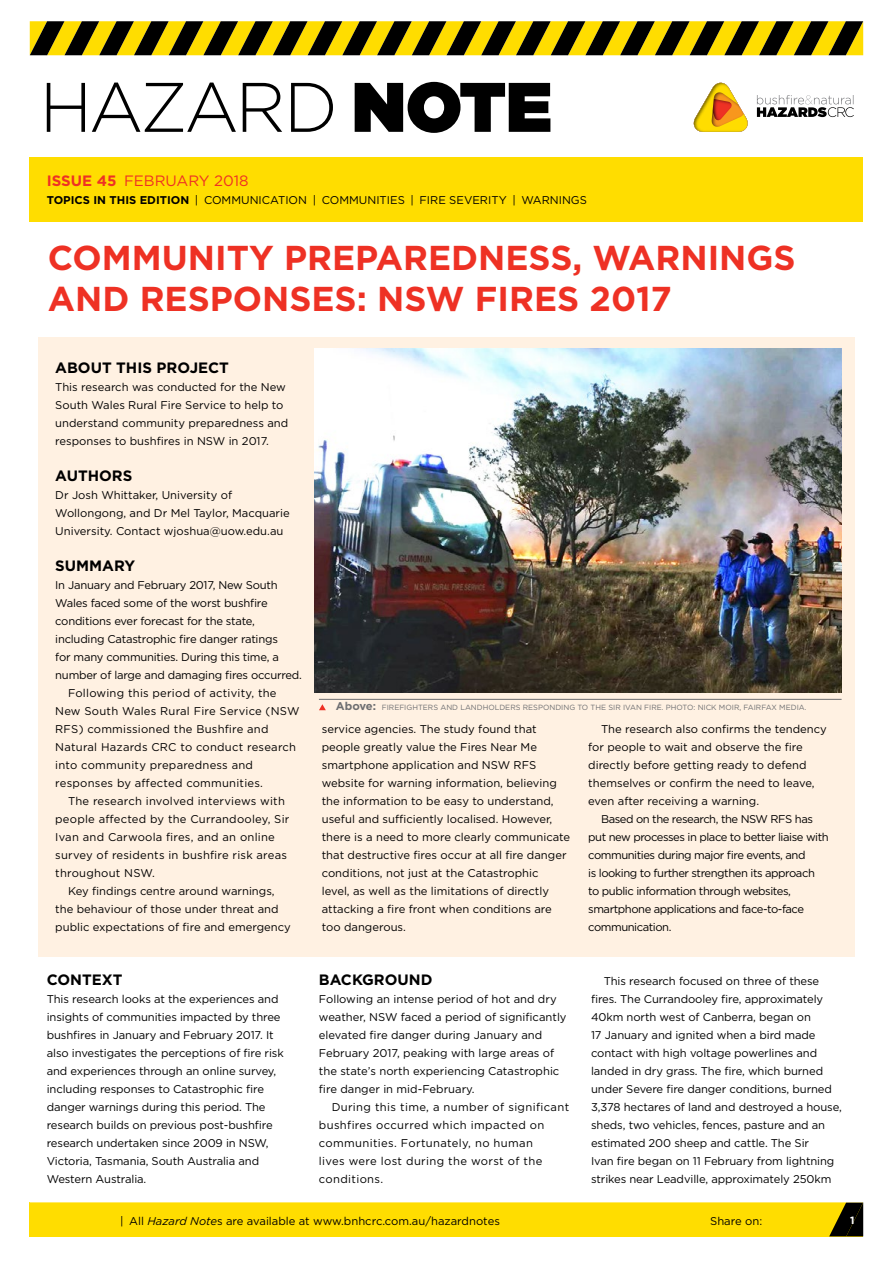
<style>
.page{position:relative;width:893px;height:1263px;background:#fff}
.page>*{position:absolute;margin:0;border:0;box-sizing:border-box;transform-origin:0 0}
.t1{font:700 34.5px/40.5px "Gotham";color:#ee3124}
.t2{font:700 15px "Gotham";color:#000}
.t3{font:15px "Gotham";color:#ee3124}
.t4{font:11.25px/18px "Gotham";letter-spacing:-.005em;color:#000}
.t5{font:11.25px "Gotham";letter-spacing:.02em;color:#000}
.t6{font:11.25px/18px "Gotham";letter-spacing:-.04em;color:#000}
.t7{font:11.25px/18px "Gotham";letter-spacing:.03em;color:#000}
.t8{font:700 10.5px "Gotham";color:#fff}
.t9{font:7.5px "Gotham";color:#6d6e71}
.s1{font-weight:700}
.s2{font-weight:700;font-size:11.25px}
.s3{font-style:italic}
</style>
<div class="page">
<div style="left:38px;top:337px;width:817px;height:620px;background:#fff1e2"></div>
<img style="left:314px;top:349px;width:528px;height:344px">
<hr style="left:319px;top:699px;width:523px;height:1px;background:#6d6e71">
<svg style="left:319px;top:704px;width:7px;height:6px"></svg>
<div style="left:30px;top:1202px;width:833px;height:34px;background:#fd0"></div>
<svg style="left:829px;top:1202px;width:34px;height:34px"></svg>
<svg style="left:30px;top:21px;width:833px;height:34px;background:#806f04"></svg>
<svg style="left:757px;top:95px;width:97px;height:22px"></svg>
<svg style="left:693px;top:83px;width:55px;height:49px"></svg>
<svg style="left:47px;top:82px;width:503px;height:51px"></svg>
<div style="left:30px;top:157px;width:833px;height:64px;background:#fd0"></div>
<h2 class="t3" style="left:47px;top:171px;width:203px"><span class="s1">ISSUE 45</span> FEBRUARY 2018</h2>
<p class="t4" style="left:47px;top:191px;width:542px"><span class="s1">TOPICS IN THIS EDITION</span> | COMMUNICATION | COMMUNITIES | FIRE SEVERITY | WARNINGS</p>
<h1 class="t1" style="left:48px;top:237px;width:749px">COMMUNITY PREPAREDNESS, WARNINGS<br>AND RESPONSES: NSW FIRES 2017</h1>
<h2 class="t2" style="left:55px;top:358px;width:175px">ABOUT THIS PROJECT</h2>
<p class="t4" style="left:55px;top:378px;width:235px">This research was conducted for the New South Wales Rural Fire Service to help to understand community preparedness and responses to bushfires in NSW in 2017.</p>
<h2 class="t2" style="left:55px;top:466px;width:79px">AUTHORS</h2>
<p class="t4" style="left:55px;top:486px;width:236px">Dr Josh Whittaker, University of<br>Wollongong, and Dr Mel Taylor, Macquarie<br>University. Contact wjoshua@uow.edu.au</p>
<h2 class="t2" style="left:55px;top:556px;width:82px">SUMMARY</h2>
<p class="t4" style="left:55px;top:576px;width:224px">In January and February 2017, New South</p>
<p class="t4" style="left:55px;top:594px;width:214px">Wales faced some of the worst bushfire</p>
<p class="t4" style="left:55px;top:612px;width:201px">conditions ever forecast for the state,</p>
<p class="t4" style="left:55px;top:630px;width:224px">including Catastrophic fire danger ratings</p>
<p class="t4" style="left:55px;top:648px;width:225px">for many communities. During this time, a</p>
<p class="t4" style="left:55px;top:666px;width:248px">number of large and damaging fires occurred.</p>
<p class="t5" style="left:68px;top:686px;width:210px">Following this period of activity, the</p>
<p class="t5" style="left:55px;top:704px;width:246px">New South Wales Rural Fire Service (NSW</p>
<p class="t5" style="left:55px;top:722px;width:215px">RFS) commissioned the Bushfire and</p>
<p class="t5" style="left:55px;top:740px;width:242px">Natural Hazards CRC to conduct research</p>
<p class="t5" style="left:55px;top:758px;width:199px">into community preparedness and</p>
<p class="t5" style="left:55px;top:776px;width:209px">responses by affected communities.</p>
<p class="t5" style="left:68px;top:794px;width:218px">The research involved interviews with</p>
<p class="t5" style="left:55px;top:812px;width:236px">people affected by the Currandooley, Sir</p>
<p class="t5" style="left:55px;top:830px;width:221px">Ivan and Carwoola fires, and an online</p>
<p class="t5" style="left:55px;top:848px;width:233px">survey of residents in bushfire risk areas</p>
<p class="t5" style="left:55px;top:866px;width:101px">throughout NSW.</p>
<p class="t4" style="left:68px;top:882px;width:208px">Key findings centre around warnings,</p>
<p class="t4" style="left:55px;top:900px;width:225px">the behaviour of those under threat and</p>
<p class="t4" style="left:55px;top:918px;width:237px">public expectations of fire and emergency</p>
<h2 class="t2" style="left:47px;top:970px;width:77px">CONTEXT</h2>
<p class="t4" style="left:47px;top:990px;width:239px">This research looks at the experiences and insights of communities impacted by three bushfires in January and February 2017. It also investigates the perceptions of fire risk and experiences through an online survey, including responses to Catastrophic fire danger warnings during this period. The research builds on previous post-bushfire research undertaken since 2009 in NSW, Victoria, Tasmania, South Australia and Western Australia.</p>
<p class="t9" style="left:336px;top:703px;width:472px"><span class="s2">Above:</span> FIREFIGHTERS AND LANDHOLDERS RESPONDING TO THE SIR IVAN FIRE. PHOTO: NICK MOIR, FAIRFAX MEDIA.</p>
<p class="t4" style="left:322px;top:720px;width:250px">service agencies. The study found that people greatly value the Fires Near Me smartphone application and NSW RFS website for warning information, believing the information to be easy to understand, useful and sufficiently localised. However, there is a need to more clearly communicate that destructive fires occur at all fire danger conditions, not just at the Catastrophic<br>level, as well as the limitations of directly attacking a fire front when conditions are too dangerous.</p>
<p class="t4" style="left:588px;top:720px;width:240px;text-indent:13px">The research also confirms the tendency for people to wait and observe the fire directly before getting ready to defend themselves or confirm the need to leave, even after receiving a warning.</p>
<p class="t6" style="left:588px;top:810px;width:242px;text-indent:13px">Based on the research, the NSW RFS has put new processes in place to better liaise with communities during major fire events, and<br>is looking to further strengthen its approach to public information through websites, smartphone applications and face-to-face communication.</p>
<h2 class="t2" style="left:319px;top:970px;width:115px">BACKGROUND</h2>
<p class="t4" style="left:319px;top:990px;width:249px">Following an intense period of hot and dry weather, NSW faced a period of significantly elevated fire danger during January and February 2017, peaking with large areas of the state’s north experiencing Catastrophic fire danger in mid-February.</p>
<p class="t7" style="left:319px;top:1098px;width:252px;text-indent:13px">During this time, a number of significant bushfires occurred which impacted on communities. Fortunately, no human<br>lives were lost during the worst of the conditions.</p>
<p class="t4" style="left:591px;top:972px;width:252px;text-indent:13px">This research focused on three of these fires. The Currandooley fire, approximately 40km north west of Canberra, began on<br>17 January and ignited when a bird made contact with high voltage powerlines and landed in dry grass. The fire, which burned under Severe fire danger conditions, burned 3,378 hectares of land and destroyed a house, sheds, two vehicles, fences, pasture and an estimated 200 sheep and cattle. The Sir<br>Ivan fire began on 11 February from lightning strikes near Leadville, approximately 250km</p>
<p class="t4" style="left:120px;top:1211px;width:381px">| All <span class="s3">Hazard Note</span>s are available at www.bnhcrc.com.au/hazardnotes</p>
<p class="t4" style="left:710px;top:1212px;width:54px">Share on:</p>
<p class="t8" style="left:850px;top:1213px;width:6px">1</p>
</div>
